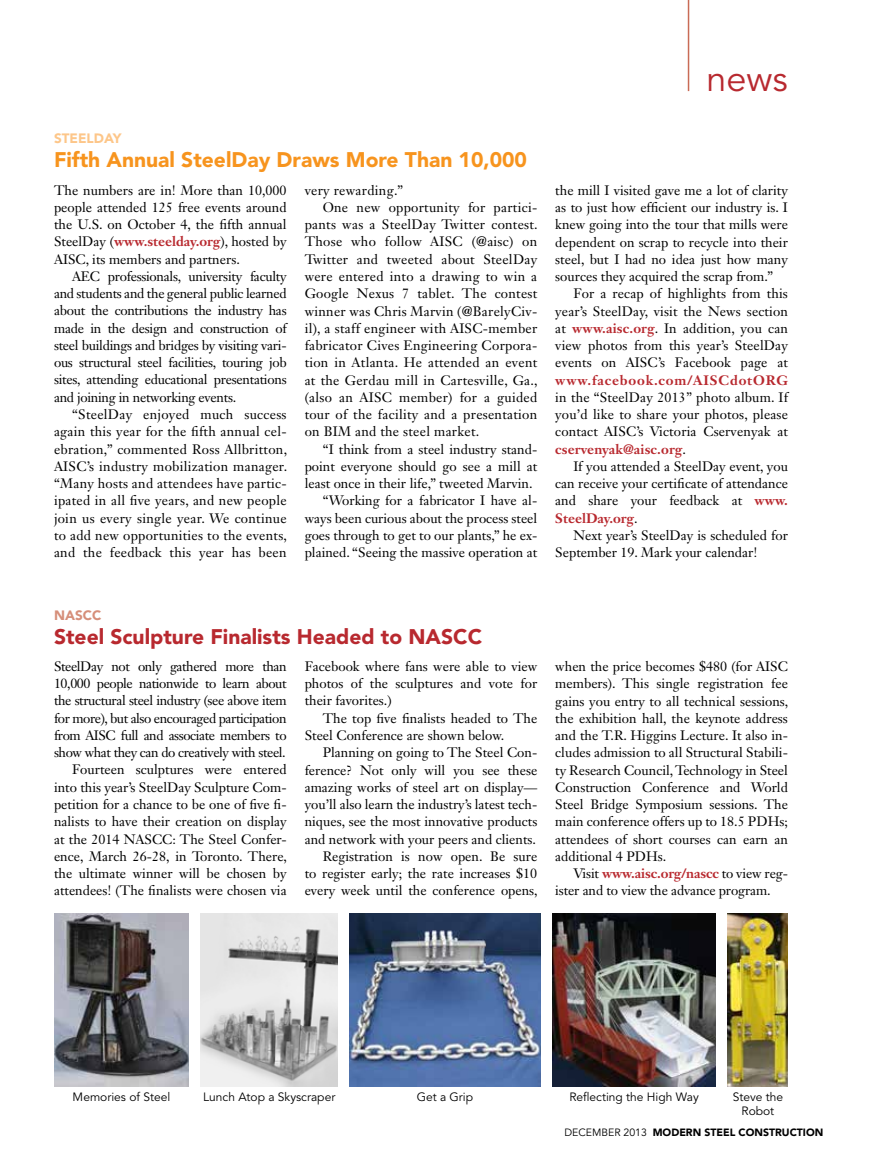
<style>
.page{position:relative;width:878px;height:1175px;background:#fff}
.page>*{position:absolute;margin:0;border:0;box-sizing:border-box;transform-origin:0 0}
.t1{font:36px "Avenir LT Std";color:#b8292f}
.t2{font:900 21px "Avenir LT Std";color:#f7941e}
.t3{font:900 21px "Avenir LT Std";color:#b8292f}
.t4{font:13.5px/17.2px "Janson Text LT Std";color:#000;text-align:justify}
.t5{font:13.5px "Janson Text LT Std";letter-spacing:.02em;color:#000}
.t6{font:700 13.5px "Janson Text LT Std";letter-spacing:.06em;color:#b8292f}
.t7{font:900 13.5px "Avenir LT Std";color:#fdc689}
.t8{font:900 13.5px "Avenir LT Std";color:#d68f7a}
.t9{font:12px/13.5px "Avenir LT Std";color:#000;text-align:center}
.t10{font:900 10.5px "Avenir LT Std";color:#000}
.s1{font-weight:700;color:#b8292f}
.s2{font-weight:400}
</style>
<div class="page">
<hr style="left:687px;top:0;width:2px;height:91px;background:#c96b56">
<img style="left:349px;top:913px;width:191px;height:173px">
<img style="left:54px;top:913px;width:135px;height:173px">
<img style="left:552px;top:913px;width:164px;height:173px">
<img style="left:728px;top:913px;width:60px;height:173px">
<img style="left:201px;top:913px;width:136px;height:173px">
<p class="t7" style="left:54px;top:130px;width:69px">STEELDAY</p>
<h2 class="t2" style="left:54px;top:147px;width:474px">Fifth Annual SteelDay Draws More Than 10,000</h2>
<p class="t4" style="left:54px;top:181px;width:234px">The numbers are in! More than 10,000 people attended 125 free events around the U.S. on October 4, the fifth annual SteelDay (<span class="s1">www.steelday.org</span>), hosted by AISC, its members and partners.</p>
<p class="t4" style="left:54px;top:267px;width:234px;text-indent:18px">AEC professionals, university faculty and students and the general public learned about the contributions the industry has made in the design and construction of steel buildings and bridges by visiting vari&shy;ous structural steel facilities, touring job sites, attending educational presentations and joining in networking events.</p>
<p class="t4" style="left:54px;top:405px;width:235px;text-indent:18px">“SteelDay enjoyed much success again this year for the fifth annual cel&shy;ebration,” commented Ross Allbritton, AISC’s industry mobilization manager. “Many hosts and attendees have partic&shy;ipated in all five years, and new people join us every single year. We continue to add new opportunities to the events, and the feedback this year has been</p>
<p class="t5" style="left:305px;top:181px;width:100px">very rewarding.”</p>
<p class="t5" style="left:323px;top:199px;width:216px">One new opportunity for partici-</p>
<p class="t5" style="left:305px;top:216px;width:234px">pants was a SteelDay Twitter contest.</p>
<p class="t5" style="left:305px;top:233px;width:234px">Those who follow AISC (@aisc) on</p>
<p class="t5" style="left:305px;top:250px;width:234px">Twitter and tweeted about SteelDay</p>
<p class="t5" style="left:305px;top:268px;width:234px">were entered into a drawing to win a</p>
<p class="t5" style="left:305px;top:285px;width:234px">Google Nexus 7 tablet. The contest</p>
<p class="t5" style="left:305px;top:302px;width:234px">winner was Chris Marvin (@BarelyCiv-</p>
<p class="t5" style="left:305px;top:319px;width:234px">il), a staff engineer with AISC-member</p>
<p class="t5" style="left:305px;top:337px;width:234px">fabricator Cives Engineering Corpora-</p>
<p class="t5" style="left:305px;top:354px;width:234px">tion in Atlanta. He attended an event</p>
<p class="t5" style="left:305px;top:371px;width:234px">at the Gerdau mill in Cartesville, Ga.,</p>
<p class="t5" style="left:305px;top:388px;width:234px">(also an AISC member) for a guided</p>
<p class="t5" style="left:305px;top:406px;width:234px">tour of the facility and a presentation</p>
<p class="t5" style="left:305px;top:423px;width:176px">on BIM and the steel market.</p>
<p class="t4" style="left:323px;top:440px;width:216px">“I think from a steel industry stand-</p>
<p class="t4" style="left:305px;top:457px;width:234px">point everyone should go see a mill at</p>
<p class="t4" style="left:305px;top:474px;width:229px">least once in their life,” tweeted Marvin.</p>
<p class="t4" style="left:323px;top:492px;width:216px">“Working for a fabricator I have al-</p>
<p class="t4" style="left:305px;top:509px;width:234px">ways been curious about the process steel</p>
<p class="t4" style="left:305px;top:526px;width:234px">goes through to get to our plants,” he ex-</p>
<p class="t4" style="left:305px;top:544px;width:234px">plained. “Seeing the massive operation at</p>
<h1 class="t1" style="left:706px;top:58px;width:83px">news</h1>
<p class="t4" style="left:555px;top:181px;width:234px">the mill I visited gave me a lot of clarity as to just how efficient our industry is. I knew going into the tour that mills were dependent on scrap to recycle into their steel, but I had no idea just how many sources they acquired the scrap from.”</p>
<p class="t4" style="left:555px;top:285px;width:234px;text-indent:18px">For a recap of highlights from this year’s SteelDay, visit the News section at <span class="s1">www.aisc.org</span>. In addition, you can view photos from this year’s SteelDay events on AISC’s Facebook page at</p>
<p class="t6" style="left:555px;top:371px;width:234px">www.facebook.com/AISCdotORG</p>
<p class="t4" style="left:555px;top:388px;width:234px">in the “SteelDay 2013” photo album. If you’d like to share your photos, please contact AISC’s Victoria Cservenyak at <span class="s1">cservenyak@aisc.org</span>.</p>
<p class="t4" style="left:555px;top:457px;width:234px;text-indent:18px">If you attended a SteelDay event, you can receive your certificate of attendance and share your feedback at <span class="s1">www.<br>SteelDay.org</span>.</p>
<p class="t4" style="left:555px;top:526px;width:234px;text-indent:18px">Next year’s SteelDay is scheduled for<br>September 19. Mark your calendar!</p>
<p class="t8" style="left:54px;top:607px;width:49px">NASCC</p>
<h2 class="t3" style="left:54px;top:623px;width:429px">Steel Sculpture Finalists Headed to NASCC</h2>
<p class="t4" style="left:54px;top:657px;width:234px;text-align:right">SteelDay not only gathered more than 10,000 people nationwide to learn about the structural steel industry (see above item for more), but also encouraged participation from AISC full and associate members to show what they can do creatively with steel.<br>Fourteen sculptures were entered into this year’s SteelDay Sculpture Com&shy;petition for a chance to be one of five fi&shy;nalists to have their creation on display at the 2014 NASCC: The Steel Confer&shy;ence, March 26-28, in Toronto. There, the ultimate winner will be chosen by attendees! (The finalists were chosen via</p>
<p class="t4" style="left:305px;top:657px;width:234px">Facebook where fans were able to view photos of the sculptures and vote for their favorites.)</p>
<p class="t4" style="left:305px;top:709px;width:234px;text-indent:18px">The top five finalists headed to The<br>Steel Conference are shown below.</p>
<p class="t4" style="left:305px;top:744px;width:235px;text-align:right">Planning on going to The Steel Con&shy;ference? Not only will you see these amazing works of steel art on display— you’ll also learn the industry’s latest tech&shy;niques, see the most innovative products and network with your peers and clients.<br>Registration is now open. Be sure<br>to register early; the rate increases $10 every week until the conference opens,</p>
<p class="t4" style="left:555px;top:657px;width:234px">when the price becomes $480 (for AISC members). This single registration fee gains you entry to all technical sessions, the exhibition hall, the keynote address and the T.R. Higgins Lecture. It also in&shy;cludes admission to all Structural Stabili&shy;ty Research Council, Technology in Steel Construction Conference and World Steel Bridge Symposium sessions. The main conference offers up to 18.5 PDHs; attendees of short courses can earn an additional 4 PDHs.</p>
<p class="t4" style="left:555px;top:864px;width:234px;text-indent:18px">Visit <span class="s1">www.aisc.org/nascc</span> to view reg&shy;ister and to view the advance program.</p>
<p class="t9" style="left:73px;top:1090px;width:99px">Memories of Steel</p>
<p class="t9" style="left:203px;top:1090px;width:134px">Lunch Atop a Skyscraper</p>
<p class="t9" style="left:416px;top:1090px;width:58px">Get a Grip</p>
<p class="t9" style="left:569px;top:1090px;width:131px">Reflecting the High Way</p>
<p class="t9" style="left:732px;top:1090px;width:52px">Steve the<br>Robot</p>
<p class="t10" style="left:564px;top:1125px;width:260px"><span class="s2">december 2013</span> MODERN STEEL CONSTRUCTION</p>
</div>
